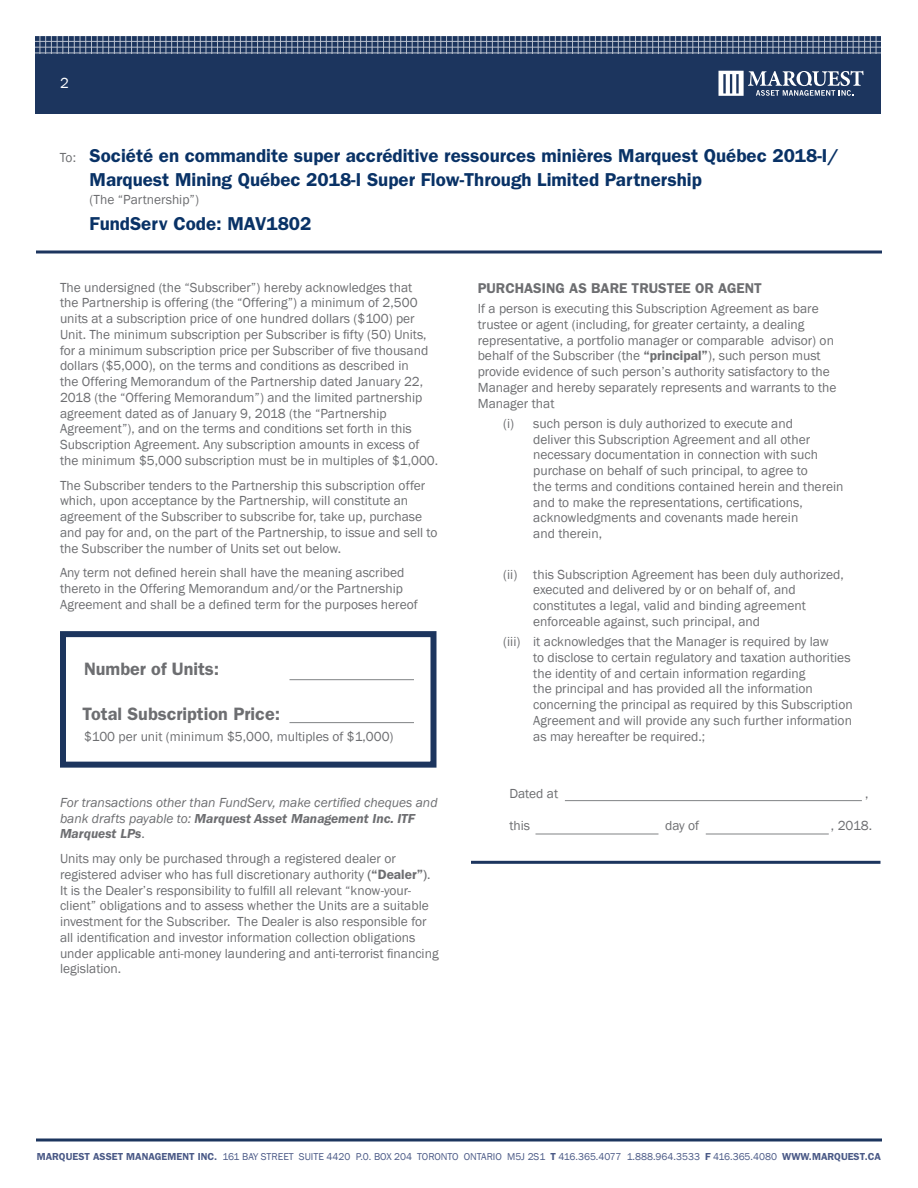
<style>
.page{position:relative;width:918px;height:1188px;background:#fff}
.page>*{position:absolute;margin:0;border:0;box-sizing:border-box;transform-origin:0 0}
.t1{font:600 18.75px/24px "Franklin Gothic";color:#093266}
.t2{font:600 18px "Franklin Gothic";color:#6d6e71}
.t3{font:15px "Franklin Gothic";color:#fff}
.t4{font:600 14.25px "Franklin Gothic";color:#6d6e71}
.t5{font:13.5px/15.8px "Franklin Gothic";color:#6d6e71}
.t6{font:italic 13.5px/15.8px "Franklin Gothic";color:#6d6e71}
.t7{font:10.2px "Franklin Gothic";color:#4b5a87}
.s1{font-weight:400;font-size:13.5px;color:#6d6e71}
.s2{font-weight:600}
.s3{font-style:normal}
.s4{font-weight:500}
</style>
<div class="page">
<div style="left:35px;top:36px;width:846px;height:78px;background:#1c355e"></div>
<hr style="left:34px;top:53px;width:847px;height:1px;background:#fff">
<hr style="left:34px;top:58px;width:847px;height:1px;background:#fff">
<hr style="left:34px;top:64px;width:847px;height:1px;background:#fff">
<hr style="left:34px;top:70px;width:847px;height:1px;background:#fff">
<hr style="left:34px;top:76px;width:847px;height:1px;background:#fff">
<hr style="left:34px;top:81px;width:847px;height:1px;background:#fff">
<hr style="left:34px;top:87px;width:847px;height:1px;background:#fff">
<hr style="left:34px;top:93px;width:847px;height:1px;background:#fff">
<hr style="left:34px;top:99px;width:847px;height:1px;background:#fff">
<hr style="left:34px;top:105px;width:847px;height:1px;background:#fff">
<hr style="left:34px;top:110px;width:847px;height:1px;background:#fff">
<svg style="left:35px;top:36px;width:846px;height:17px"></svg>
<svg style="left:719px;top:71px;width:145px;height:25px"></svg>
<svg style="left:36px;top:1138px;width:846px;height:4px;background:#546786"></svg>
<div style="left:60px;top:631px;width:376px;height:137px;border:6px solid #1c355e"></div>
<svg style="left:36px;top:250px;width:846px;height:4px;background:#546786"></svg>
<hr style="left:290px;top:722px;width:124px;height:1px;background:#808285">
<hr style="left:290px;top:679px;width:124px;height:1px;background:#808285">
<hr style="left:565px;top:800px;width:297px;height:1px;background:#808285">
<hr style="left:471px;top:861px;width:409px;height:3px;background:#1c355e">
<hr style="left:536px;top:834px;width:122px;height:1px;background:#808285">
<hr style="left:706px;top:834px;width:123px;height:1px;background:#808285">
<p class="t3" style="left:60px;top:73px;width:10px">2</p>
<h1 class="t1" style="left:90px;top:144px;width:751px;text-indent:-30px"><span class="s1">To:</span> Société en commandite super accréditive ressources minières Marquest Québec 2018-I/<br>Marquest Mining Québec 2018-I Super Flow-Through Limited Partnership</h1>
<p class="t5" style="left:90px;top:192px;width:111px">(The “Partnership”)</p>
<h1 class="t1" style="left:90px;top:211px;width:223px">FundServ Code: MAV1802</h1>
<p class="t5" style="left:60px;top:280px;width:380px">The undersigned (the “Subscriber”) hereby acknowledges that<br>the Partnership is offering (the “Offering”) a minimum of 2,500 units at a subscription price of one hundred dollars ($100) per Unit. The minimum subscription per Subscriber is fifty (50) Units, for a minimum subscription price per Subscriber of five thousand dollars ($5,000), on the terms and conditions as described in<br>the Offering Memorandum of the Partnership dated January 22, 2018 (the “Offering Memorandum”) and the limited partnership agreement dated as of January 9, 2018 (the “Partnership Agreement”), and on the terms and conditions set forth in this Subscription Agreement. Any subscription amounts in excess of the minimum $5,000 subscription must be in multiples of $1,000.</p>
<p class="t5" style="left:60px;top:478px;width:379px">The Subscriber tenders to the Partnership this subscription offer which, upon acceptance by the Partnership, will constitute an agreement of the Subscriber to subscribe for, take up, purchase and pay for and, on the part of the Partnership, to issue and sell to the Subscriber the number of Units set out below.</p>
<p class="t5" style="left:60px;top:565px;width:359px">Any term not defined herein shall have the meaning ascribed thereto in the Offering Memorandum and/or the Partnership<br>Agreement and shall be a defined term for the purposes hereof</p>
<h2 class="t2" style="left:84px;top:658px;width:137px">Number of Units:</h2>
<h2 class="t2" style="left:82px;top:703px;width:199px">Total Subscription Price:</h2>
<p class="t5" style="left:84px;top:729px;width:311px">$100 per unit (minimum $5,000, multiples of $1,000)</p>
<p class="t6" style="left:60px;top:795px;width:379px">For transactions other than FundServ, make certified cheques and bank drafts payable to: <span class="s2">Marquest Asset Management Inc. ITF<br>Marquest LPs</span><span class="s3">.</span></p>
<p class="t5" style="left:60px;top:851px;width:380px">Units may only be purchased through a registered dealer or registered adviser who has full discretionary authority <span class="s4">(</span><span class="s2">“Dealer”</span><span class="s4">)</span>.<br>It is the Dealer’s responsibility to fulfill all relevant “know-your&shy;client” obligations and to assess whether the Units are a suitable investment for the Subscriber. The Dealer is also responsible for all identification and investor information collection obligations under applicable anti-money laundering and anti-terrorist financing legislation.</p>
<p class="t4" style="left:478px;top:280px;width:286px">PURCHASING AS BARE TRUSTEE OR AGENT</p>
<p class="t5" style="left:478px;top:301px;width:360px">If a person is executing this Subscription Agreement as bare trustee or agent (including, for greater certainty, a dealing representative, a portfolio manager or comparable advisor) on behalf of the Subscriber (the <span class="s2">“principal”</span>), such person must provide evidence of such person’s authority satisfactory to the Manager and hereby separately represents and warrants to the Manager that</p>
<p class="t5" style="left:533px;top:416px;width:312px;text-indent:-30px">(i) such person is duly authorized to execute and<br>deliver this Subscription Agreement and all other necessary documentation in connection with such purchase on behalf of such principal, to agree to<br>the terms and conditions contained herein and therein and to make the representations, certifications, acknowledgments and covenants made herein<br>and therein,</p>
<p class="t5" style="left:533px;top:567px;width:312px;text-indent:-30px">(ii) this Subscription Agreement has been duly authorized, executed and delivered by or on behalf of, and constitutes a legal, valid and binding agreement enforceable against, such principal, and</p>
<p class="t5" style="left:533px;top:634px;width:321px;text-indent:-30px">(iii) it acknowledges that the Manager is required by law<br>to disclose to certain regulatory and taxation authorities the identity of and certain information regarding<br>the principal and has provided all the information concerning the principal as required by this Subscription Agreement and will provide any such further information as may hereafter be required.;</p>
<p class="t5" style="left:509px;top:786px;width:50px">Dated at</p>
<p class="t5" style="left:865px;top:786px;width:5px">,</p>
<p class="t5" style="left:509px;top:818px;width:22px">this</p>
<p class="t5" style="left:665px;top:818px;width:36px">day of</p>
<p class="t5" style="left:831px;top:818px;width:43px">, 2018.</p>
<p class="t7" style="left:37px;top:1150px;width:846px"><span class="s2">MARQUEST ASSET MANAGEMENT INC.</span> 161 BAY STREET SUITE 4420 P.0. BOX 204 TORONTO ONTARIO M5J 2S1 <span class="s2">T</span> 416.365.4077 1.888.964.3533 <span class="s2">F</span> 416.365.4080 <span class="s2">WWW.MARQUEST.CA</span></p>
</div>
